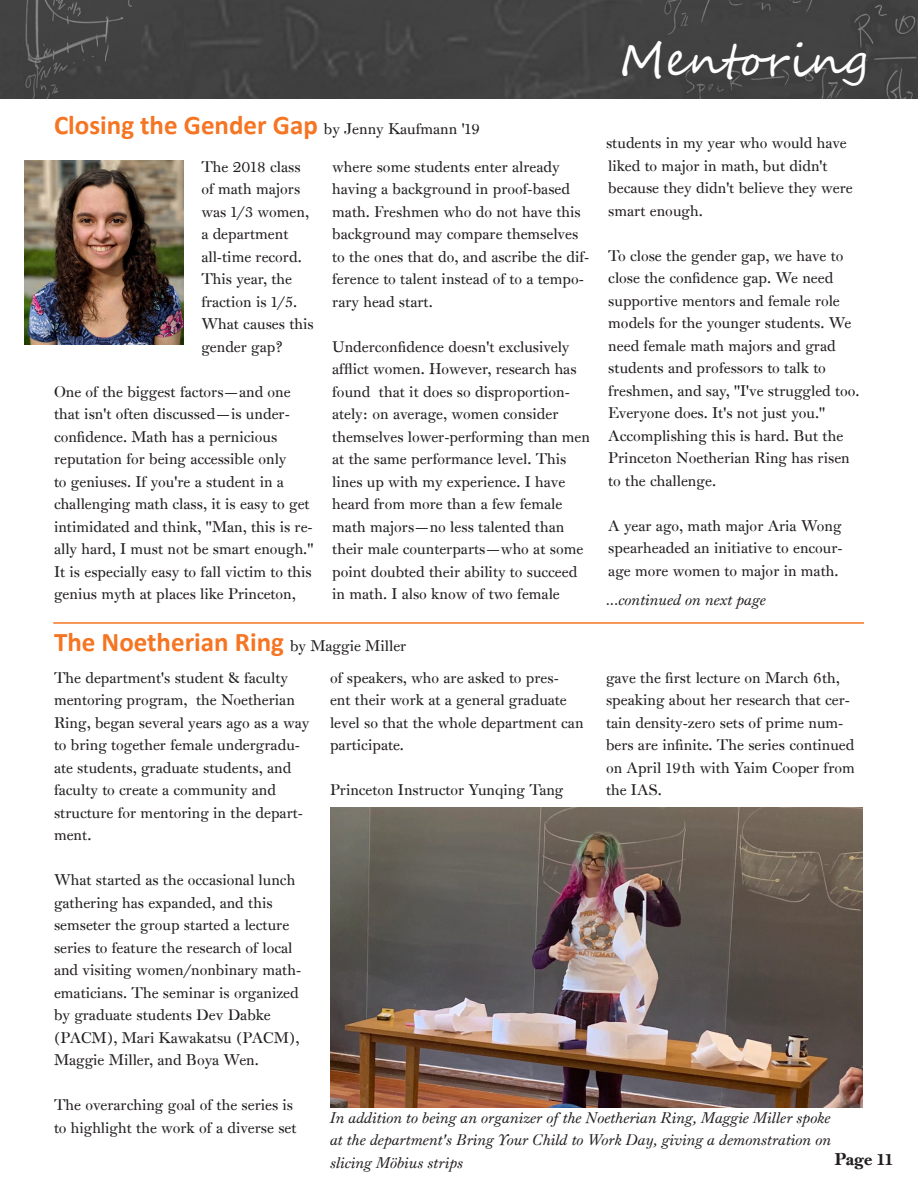
<style>
.page{position:relative;width:918px;height:1188px;background:#fff}
.page>*{position:absolute;margin:0;border:0;box-sizing:border-box;transform-origin:0 0}
.t1{font:45px "Segoe Script";color:#fff}
.t2{font:700 27px "Calibri";color:#f57523}
.t3{font:16.5px "Princeton Monti BD";letter-spacing:-.005em;color:#231f20}
.t4{font:15px/22.5px "Princeton Monti";color:#231f20}
.t5{font:italic 15px/22.5px "Princeton Monti";color:#231f20;text-align:justify}
.s1{font-family:"Princeton Monti";font-weight:400;font-size:15px;color:#231f20}
</style>
<div class="page">
<hr style="left:53px;top:622px;width:811px;height:2px;background:#f57523">
<img style="left:330px;top:807px;width:532px;height:300px">
<div style="left:0;top:0;width:918px;height:98px;background:#424242"></div>
<img style="left:24px;top:161px;width:159px;height:184px">
<p class="t2" style="left:54px;top:106px;width:428px">Closing the Gender Gap <span class="s1">by Jenny Kaufmann '19</span></p>
<p class="t4" style="left:201px;top:155px;width:109px">The 2018 class of math majors was 1/3 women, a department all-time record.<br>This year, the fraction is 1/5.</p>
<p class="t4" style="left:201px;top:313px;width:114px">What causes this gender gap?</p>
<p class="t4" style="left:54px;top:380px;width:261px">One of the biggest factors—and one that isn't often discussed—is under&shy;confidence. Math has a pernicious reputation for being accessible only<br>to geniuses. If you're a student in a challenging math class, it is easy to get intimidated and think, "Man, this is re&shy;ally hard, I must not be smart enough."</p>
<p class="t4" style="left:54px;top:560px;width:259px">It is especially easy to fall victim to this genius myth at places like Princeton,</p>
<p class="t4" style="left:332px;top:155px;width:259px">where some students enter already having a background in proof-based math. Freshmen who do not have this background may compare themselves to the ones that do, and ascribe the dif&shy;ference to talent instead of to a tempo&shy;rary head start.</p>
<p class="t4" style="left:332px;top:335px;width:259px">Underconfidence doesn't exclusively afflict women. However, research has found that it does so disproportion&shy;ately: on average, women consider themselves lower-performing than men at the same performance level. This lines up with my experience. I have heard from more than a few female math majors—no less talented than their male counterparts—who at some point doubted their ability to succeed in math. I also know of two female</p>
<p class="t2" style="left:54px;top:623px;width:354px">The Noetherian Ring <span class="s1">by Maggie Miller</span></p>
<p class="t1" style="left:620px;top:24px;width:250px">Mentoring</p>
<p class="t4" style="left:606px;top:132px;width:248px">students in my year who would have liked to major in math, but didn't because they didn't believe they were smart enough.</p>
<p class="t4" style="left:608px;top:244px;width:253px">To close the gender gap, we have to close the confidence gap. We need supportive mentors and female role models for the younger students. We need female math majors and grad students and professors to talk to freshmen, and say, "I've struggled too.<br>Everyone does. It's not just you."</p>
<p class="t4" style="left:608px;top:424px;width:243px">Accomplishing this is hard. But the<br>Princeton Noetherian Ring has risen to the challenge.</p>
<p class="t4" style="left:608px;top:514px;width:236px;text-align:justify">A year ago, math major Aria Wong spearheaded an initiative to encour&shy;age more women to major in math.</p>
<p class="t5" style="left:606px;top:589px;width:161px">...continued on next page</p>
<p class="t4" style="left:54px;top:666px;width:257px">The department's student &amp; faculty mentoring program, the Noetherian<br>Ring, began several years ago as a way to bring together female undergradu&shy;ate students, graduate students, and faculty to create a community and structure for mentoring in the depart&shy;ment.</p>
<p class="t4" style="left:54px;top:869px;width:249px">What started as the occasional lunch gathering has expanded, and this semseter the group started a lecture series to feature the research of local and visiting women/nonbinary math&shy;ematicians. The seminar is organized by graduate students Dev Dabke (PACM), Mari Kawakatsu (PACM), Maggie Miller, and Boya Wen.</p>
<p class="t4" style="left:54px;top:1094px;width:244px">The overarching goal of the series is to highlight the work of a diverse set</p>
<p class="t4" style="left:330px;top:666px;width:255px">of speakers, who are asked to pres-<br>ent their work at a general graduate level so that the whole department can participate.</p>
<p class="t4" style="left:330px;top:779px;width:235px">Princeton Instructor Yunqing Tang</p>
<p class="t4" style="left:606px;top:666px;width:250px">gave the first lecture on March 6th, speaking about her research that cer&shy;tain density-zero sets of prime num&shy;bers are infinite. The series continued on April 19th with Yaim Cooper from the IAS.</p>
<p class="t5" style="left:330px;top:1106px;width:503px">In addition to being an organizer of the Noetherian Ring, Maggie Miller spoke at the department's Bring Your Child to Work Day, giving a demonstration on slicing Möbius strips</p>
<p class="t3" style="left:834px;top:1149px;width:60px">Page 11</p>
</div>
